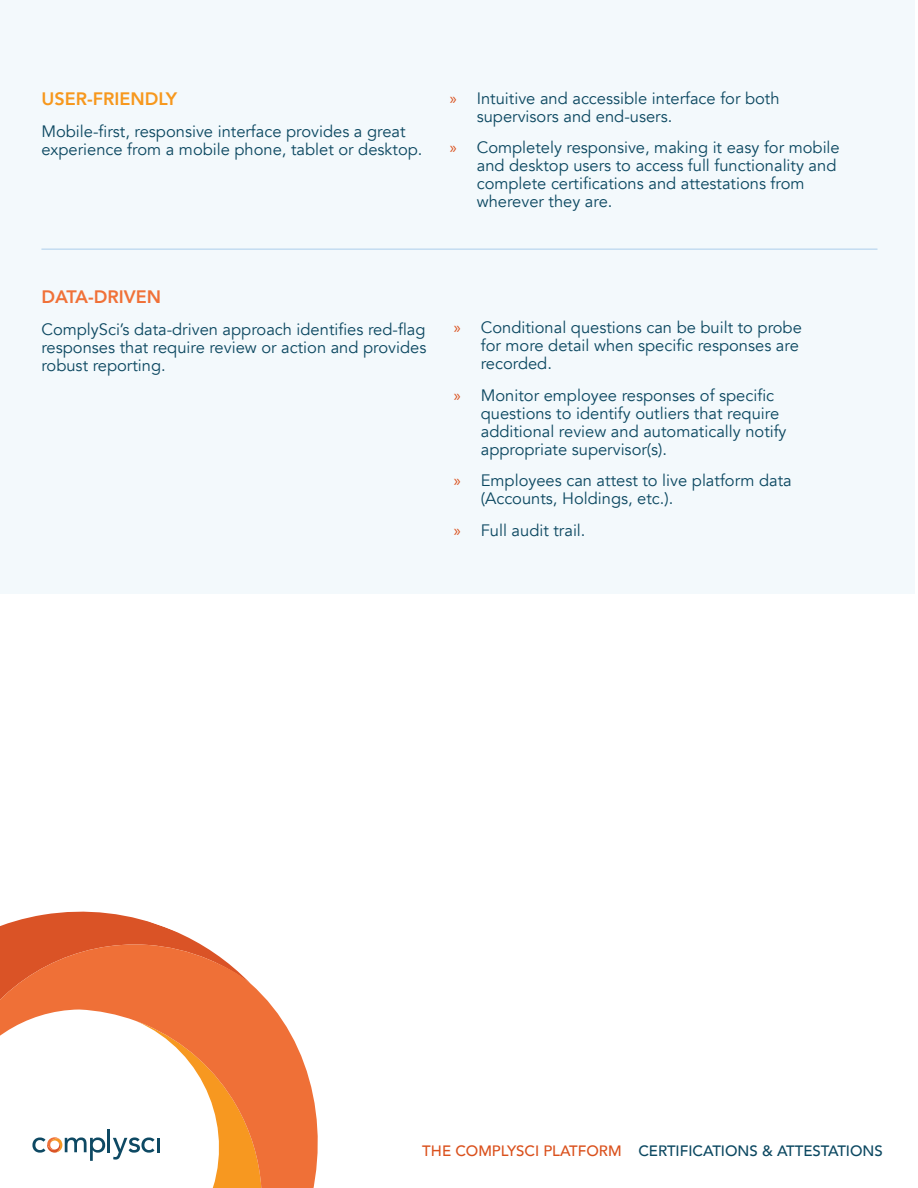
<style>
.page{position:relative;width:918px;height:1188px;background:#fff}
.page>*{position:absolute;margin:0;border:0;box-sizing:border-box;transform-origin:0 0}
.t1{font:800 18px "Avenir";color:#f7981d}
.t2{font:800 18px "Avenir";color:#f07138}
.t3{font:16.5px/18px "Avenir";color:#0c4861}
.t4{font:500 15px "Avenir";color:#0c4861}
.s1{font-family:"Myriad Pro";color:#da511d}
.s2{color:#da511d}
</style>
<div class="page">
<div style="left:0;top:0;width:915px;height:594px;background:#f3f9fc"></div>
<hr style="left:41px;top:249px;width:836px;height:1px;background:#accdeb">
<svg style="left:0;top:911px;width:193px;height:29px;fill:#da5326"></svg>
<svg style="left:0;top:940px;width:318px;height:248px"></svg>
<h4 class="t1" style="left:41px;top:85px;width:137px">USER-FRIENDLY</h4>
<h4 class="t3" style="left:41px;top:122px;width:383px">Mobile-first, responsive interface provides a great experience from a mobile phone, tablet or desktop.</h4>
<p class="t3" style="left:477px;top:89px;width:304px;text-indent:-27px"><span class="s1">»</span> Intuitive and accessible interface for both supervisors and end-users.</p>
<p class="t3" style="left:477px;top:139px;width:364px;text-indent:-27px"><span class="s1">»</span> Completely responsive, making it easy for mobile and desktop users to access full functionality and complete certifications and attestations from wherever they are.</p>
<h4 class="t2" style="left:41px;top:283px;width:121px">DATA-DRIVEN</h4>
<h4 class="t3" style="left:41px;top:320px;width:386px;text-align:justify">ComplySci’s data-driven approach identifies red-flag responses that require review or action and provides robust reporting.</h4>
<p class="t3" style="left:481px;top:319px;width:323px;text-indent:-27px"><span class="s1">»</span> Conditional questions can be built to probe for more detail when specific responses are recorded.</p>
<p class="t3" style="left:481px;top:386px;width:307px;text-indent:-27px"><span class="s1">»</span> Monitor employee responses of specific questions to identify outliers that require additional review and automatically notify appropriate supervisor(s).</p>
<p class="t3" style="left:481px;top:472px;width:312px;text-indent:-27px"><span class="s1">»</span> Employees can attest to live platform data (Accounts, Holdings, etc.).</p>
<p class="t3" style="left:454px;top:521px;width:133px"><span class="s1">»</span> Full audit trail.</p>
<h4 class="t4" style="left:422px;top:1137px;width:462px"><span class="s2">THE COMPLYSCI PLATFORM</span> CERTIFICATIONS &amp; ATTESTATIONS</h4>
</div>
